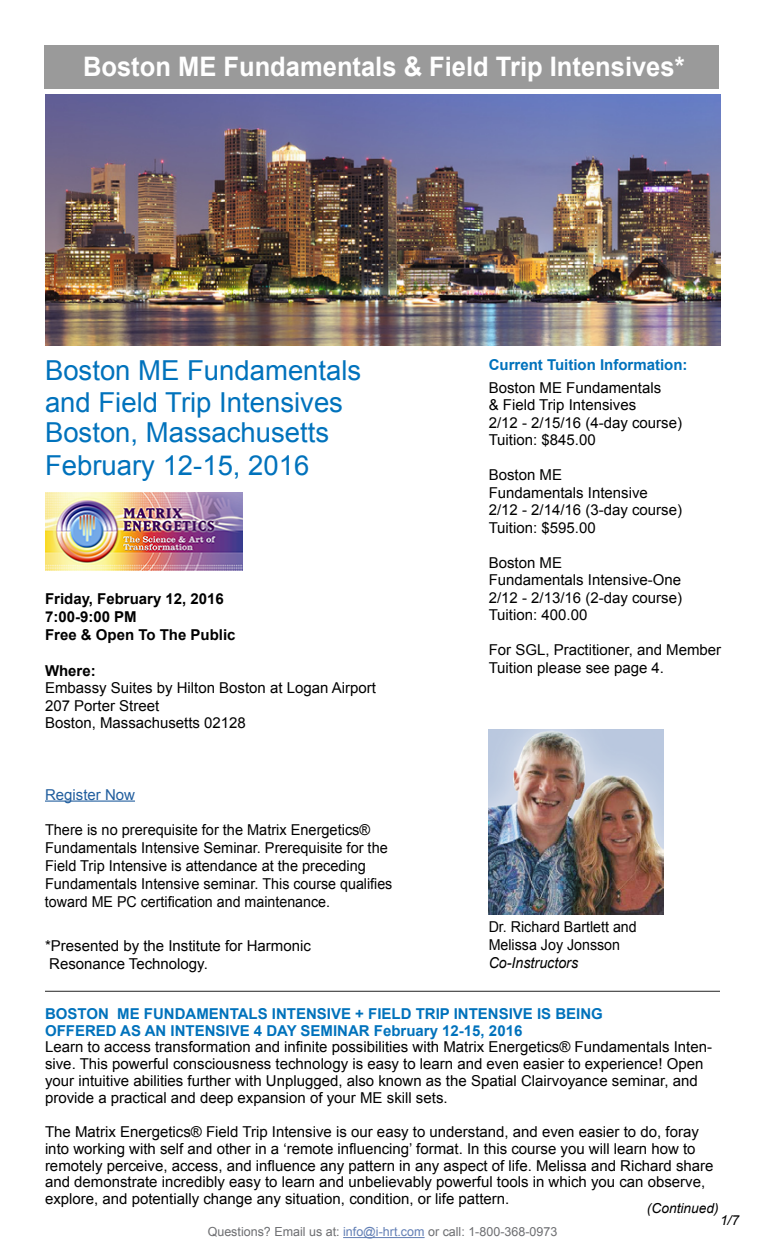
<style>
.page{position:relative;width:765px;height:1260px;background:#fff}
.page>*{position:absolute;margin:0;border:0;box-sizing:border-box;transform-origin:0 0}
.t1{font:27.5px/32.5px "Arial";color:#0072bc}
.t2{font:700 26.88px "Arial";color:#fff;scale:.95 1}
.t3{font:15px/17.5px "Arial";color:#000}
.t4{font:700 15px/16.9px "Arial";color:#0072bc}
.t5{font:700 15px/18px "Arial";color:#000}
.t6{font:15px/18px "Arial";color:#000;scale:.95 1}
.t7{font:italic 15px "Arial";color:#000;scale:.95 1}
.t8{font:15px "Arial";color:#215e9e}
.t9{font:italic 13.75px "Arial";color:#000}
.t10{font:12.5px "Arial";color:#6d6e71}
.s1{color:#627fb5}
</style>
<div class="page">
<hr style="left:45px;top:991px;width:675px;height:1px;background:#000">
<img style="left:489px;top:730px;width:174px;height:185px">
<div style="left:44px;top:45px;width:675px;height:43px;background:#9a9a9a"></div>
<hr style="left:45px;top:801px;width:90px;height:1px;background:#215e9e">
<img style="left:45px;top:492px;width:197px;height:78px">
<img style="left:45px;top:95px;width:675px;height:250px">
<hr style="left:343px;top:1237px;width:82px;height:1px;background:#627fb5">
<h2 class="t2" style="left:83px;top:49px;width:635px">Boston ME Fundamentals &amp; Field Trip Intensives*</h2>
<h1 class="t1" style="left:45px;top:354px;width:318px">Boston ME Fundamentals and Field Trip Intensives</h1>
<h1 class="t1" style="left:45px;top:417px;width:286px">Boston, Massachusetts<br>February 12-15, 2016</h1>
<p class="t5" style="left:45px;top:590px;width:192px">Friday, February 12, 2016<br>7:00-9:00 PM<br>Free &amp; Open To The Public</p>
<p class="t5" style="left:45px;top:662px;width:52px">Where:</p>
<p class="t3" style="left:45px;top:679px;width:333px">Embassy Suites by Hilton Boston at Logan Airport<br>207 Porter Street<br>Boston, Massachusetts 02128</p>
<p class="t4" style="left:489px;top:357px;width:200px">Current Tuition Information:</p>
<p class="t3" style="left:489px;top:379px;width:195px">Boston ME Fundamentals<br>&amp; Field Trip Intensives<br>2/12 - 2/15/16 (4-day course)<br>Tuition: $845.00</p>
<p class="t3" style="left:489px;top:467px;width:195px">Boston ME<br>Fundamentals Intensive<br>2/12 - 2/14/16 (3-day course)<br>Tuition: $595.00</p>
<p class="t3" style="left:489px;top:554px;width:195px">Boston ME<br>Fundamentals Intensive-One<br>2/12 - 2/13/16 (2-day course)<br>Tuition: 400.00</p>
<p class="t3" style="left:489px;top:641px;width:234px;line-height:18px">For SGL, Practitioner, and Member<br>Tuition please see page 4.</p>
<p class="t8" style="left:45px;top:784px;width:92px">Register Now</p>
<p class="t3" style="left:45px;top:821px;width:349px;line-height:18px">There is no prerequisite for the Matrix Energetics® Fundamentals Intensive Seminar. Prerequisite for the Field Trip Intensive is attendance at the preceding Fundamentals Intensive seminar. This course qualifies toward ME PC certification and maintenance.</p>
<p class="t3" style="left:45px;top:937px;width:267px;line-height:18px">*Presented by the Institute for Harmonic<br>Resonance Technology.</p>
<p class="t6" style="left:489px;top:918px;width:157px">Dr. Richard Bartlett and<br>Melissa Joy Jonsson</p>
<p class="t7" style="left:489px;top:953px;width:96px">Co-Instructors</p>
<p class="t4" style="left:45px;top:1005px;width:559px">BOSTON ME FUNDAMENTALS INTENSIVE + FIELD TRIP INTENSIVE IS BEING<br>OFFERED AS AN INTENSIVE 4 DAY SEMINAR February 12-15, 2016</p>
<p class="t3" style="left:45px;top:1039px;width:669px;line-height:16.9px">Learn to access transformation and infinite possibilities with Matrix Energetics® Fundamentals Inten&shy;sive. This powerful consciousness technology is easy to learn and even easier to experience! Open your intuitive abilities further with Unplugged, also known as the Spatial Clairvoyance seminar, and provide a practical and deep expansion of your ME skill sets.</p>
<p class="t3" style="left:45px;top:1123px;width:670px;line-height:16.9px">The Matrix Energetics® Field Trip Intensive is our easy to understand, and even easier to do, foray into working with self and other in a ‘remote influencing’ format. In this course you will learn how to remotely perceive, access, and influence any pattern in any aspect of life. Melissa and Richard share and demonstrate incredibly easy to learn and unbelievably powerful tools in which you can observe, explore, and potentially change any situation, condition, or life pattern.</p>
<p class="t9" style="left:647px;top:1200px;width:73px">(Continued)</p>
<p class="t9" style="left:720px;top:1211px;width:21px">1/7</p>
<p class="t10" style="left:208px;top:1224px;width:351px">Questions? Email us at: <span class="s1">info@i-hrt.com</span> or call: 1-800-368-0973</p>
</div>
